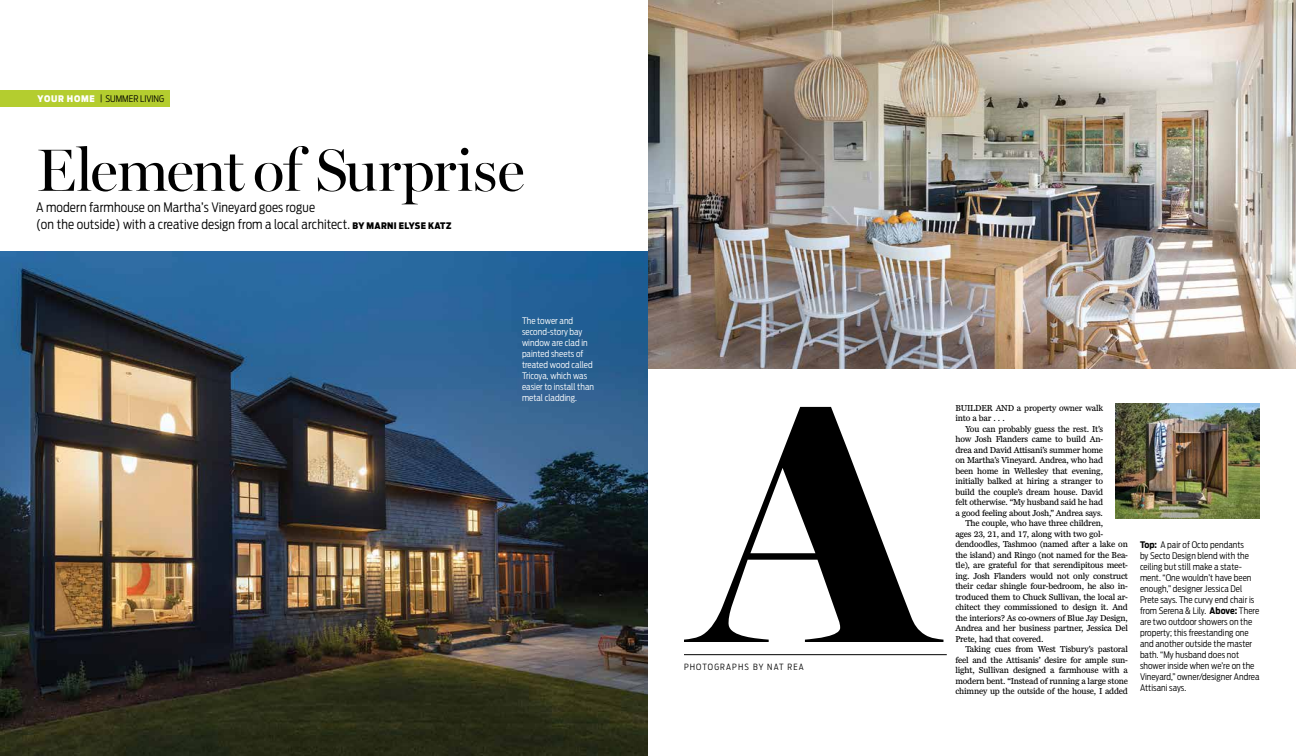
<style>
.page{position:relative;width:1296px;height:756px;background:#fff}
.page>*{position:absolute;margin:0;border:0;box-sizing:border-box;transform-origin:0 0}
.t1{font:60px "Miller Banner";letter-spacing:-.02em;color:#000}
.t2{font:300 13px/17px "Antenna Cond";letter-spacing:.01em;color:#000}
.t3{font:300 9.1px "Antenna Cond";color:#000}
.t4{font:300 9px/11px "Antenna Cond";letter-spacing:.005em;color:#000}
.t5{font:300 9px/11px "Antenna Cond";letter-spacing:.005em;color:#fff}
.t6{font:300 8.5px "Antenna Cond";letter-spacing:.14em;color:#000}
.t7{font:8px/10.5px "Miller Globe Text";letter-spacing:-.02em;color:#000}
.s1{font-weight:900;color:#fff}
.s2{font-size:8.6px}
.s3{font-weight:900;font-size:9px}
.s4{font-weight:700}
</style>
<div class="page">
<img style="left:0;top:251px;width:648px;height:505px">
<hr style="left:684px;top:655px;width:263px;height:1px;background:#000">
<img style="left:648px;top:0;width:648px;height:369px">
<svg style="left:684px;top:407px;width:259px;height:235px"></svg>
<img style="left:1115px;top:403px;width:145px;height:116px">
<div style="left:0;top:90px;width:169px;height:16px;background:#b4cd2f"></div>
<p class="t3" style="left:38px;top:93px;width:128px"><span class="s1">YOUR HOME</span> <span class="s2">|</span> SUMMER LIVING</p>
<h1 class="t1" style="left:36px;top:135px;width:490px">Element of Surprise</h1>
<h2 class="t2" style="left:36px;top:198px;width:417px">A modern farmhouse on Martha’s Vineyard goes rogue<br>(on the outside) with a creative design from a local architect. <span class="s3">BY MARNI ELYSE KATZ</span></h2>
<p class="t5" style="left:522px;top:315px;width:74px">The tower and second-story bay window are clad in painted sheets of treated wood called<br>Tricoya, which was easier to install than metal cladding.</p>
<p class="t6" style="left:684px;top:661px;width:121px">PHOTOGRAPHS BY NAT REA</p>
<p class="t7" style="left:955px;top:403px;width:149px">BUILDER AND a property owner walk into a bar . . .</p>
<p class="t7" style="left:965px;top:424px;width:139px">You can probably guess the rest. It’s</p>
<p class="t7" style="left:955px;top:434px;width:149px">how Josh Flanders came to build An-</p>
<p class="t7" style="left:955px;top:445px;width:149px">drea and David Attisani’s summer home</p>
<p class="t7" style="left:955px;top:455px;width:149px">on Martha’s Vineyard. Andrea, who had</p>
<p class="t7" style="left:955px;top:466px;width:149px">been home in Wellesley that evening,</p>
<p class="t7" style="left:955px;top:476px;width:149px">initially balked at hiring a stranger to</p>
<p class="t7" style="left:955px;top:487px;width:149px">build the couple’s dream house. David</p>
<p class="t7" style="left:955px;top:497px;width:149px">felt otherwise. “My husband said he had</p>
<p class="t7" style="left:955px;top:508px;width:149px">a good feeling about Josh,” Andrea says.</p>
<p class="t7" style="left:965px;top:518px;width:139px">The couple, who have three children,</p>
<p class="t7" style="left:955px;top:529px;width:149px">ages 23, 21, and 17, along with two gol-</p>
<p class="t7" style="left:955px;top:539px;width:174px">dendoodles, Tashmoo (named after a lake on</p>
<p class="t7" style="left:955px;top:550px;width:174px">the island) and Ringo (not named for the Bea-</p>
<p class="t7" style="left:955px;top:560px;width:174px">tle), are grateful for that serendipitous meet-</p>
<p class="t7" style="left:955px;top:571px;width:174px">ing. Josh Flanders would not only construct</p>
<p class="t7" style="left:955px;top:581px;width:174px">their cedar shingle four-bedroom, he also in-</p>
<p class="t7" style="left:955px;top:592px;width:174px">troduced them to Chuck Sullivan, the local ar-</p>
<p class="t7" style="left:955px;top:602px;width:174px">chitect they commissioned to design it. And</p>
<p class="t7" style="left:955px;top:613px;width:174px">the interiors? As co-owners of Blue Jay Design,</p>
<p class="t7" style="left:955px;top:623px;width:174px">Andrea and her business partner, Jessica Del</p>
<p class="t7" style="left:955px;top:634px;width:90px">Prete, had that covered.</p>
<p class="t7" style="left:965px;top:644px;width:164px">Taking cues from West Tisbury’s pastoral</p>
<p class="t7" style="left:955px;top:655px;width:174px">feel and the Attisanis’ desire for ample sun-</p>
<p class="t7" style="left:955px;top:665px;width:174px">light, Sullivan designed a farmhouse with a</p>
<p class="t7" style="left:955px;top:676px;width:174px">modern bent. “Instead of running a large stone</p>
<p class="t7" style="left:955px;top:686px;width:174px">chimney up the outside of the house, I added</p>
<p class="t4" style="left:1140px;top:539px;width:121px"><span class="s4">Top:</span> A pair of Octo pendants<br>by Secto Design blend with the ceiling but still make a state&shy;ment. “One wouldn’t have been enough,” designer Jessica Del<br>Prete says. The curvy end chair is from Serena &amp; Lily. <span class="s4">Above:</span> There are two outdoor showers on the property; this freestanding one and another outside the master bath. “My husband does not shower inside when we’re on the<br>Vineyard,” owner/designer Andrea<br>Attisani says.</p>
</div>
